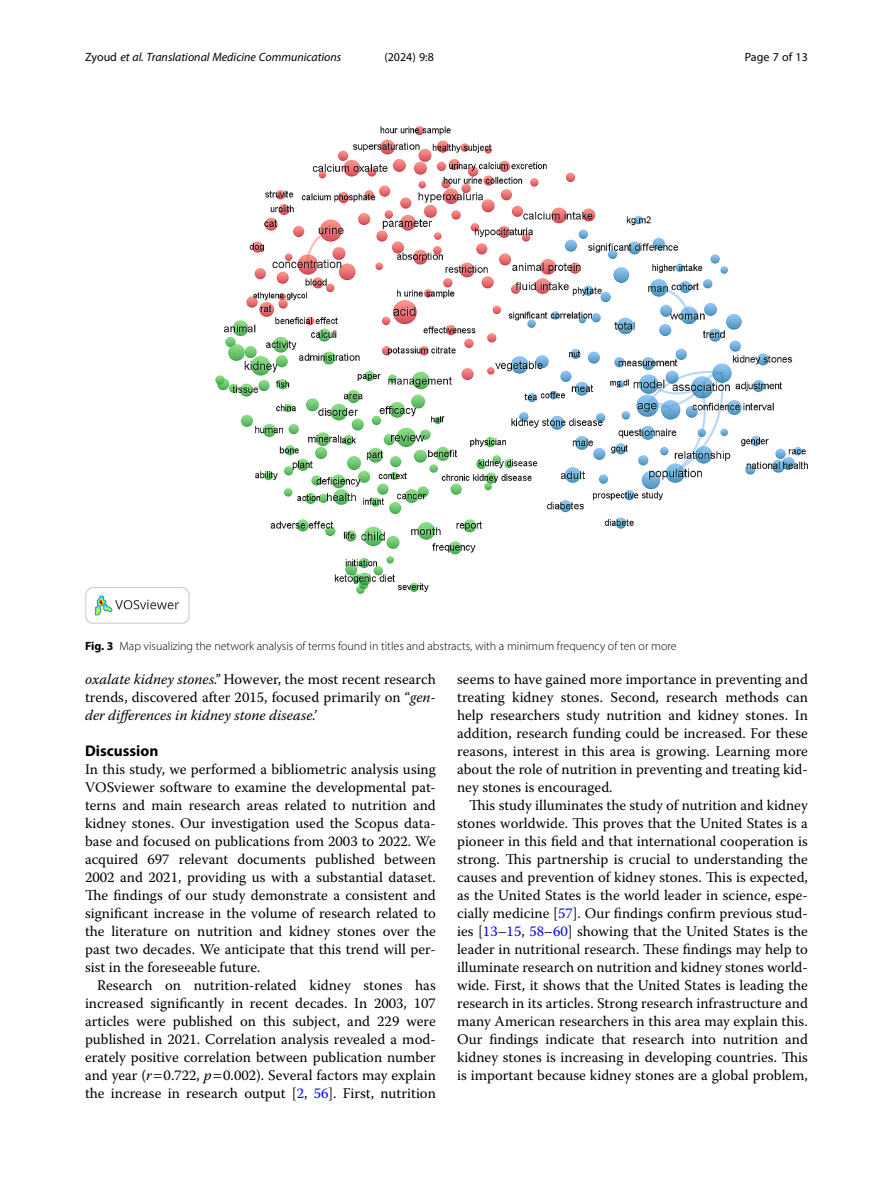
<style>
.page{position:relative;width:893px;height:1191px;background:#fff}
.page>*{position:absolute;margin:0;border:0;box-sizing:border-box;transform-origin:0 0}
.Head_1{font:700 15.45px "Myriad Pro";color:#000}
.Body_Text_Indent{font:14.7px/18px "Warnock Pro";color:#000;text-align:justify}
.Body_Text{font:14.7px/18px "Warnock Pro";color:#000;text-align:justify}
.Figure_Caption{font:300 12px "Myriad Pro";color:#000}
.t1{font:italic 12px "Myriad Pro";color:#000}
.t2{font:12px "Myriad Pro";color:#000}
.s1{font-style:normal}
.s2{font-weight:700}
.s3{font-style:italic}
.s4{color:#00f}
</style>
<div class="page">
<img style="left:85px;top:126px;width:723px;height:497px">
<p class="t1" style="left:85px;top:50px;width:258px"><span class="s1">Zyoud</span> et al. Translational Medicine Communications</p>
<p class="t2" style="left:384px;top:50px;width:51px">(2024) 9:8</p>
<p class="t2" style="left:745px;top:50px;width:65px">Page 7 of 13</p>
<p class="Figure_Caption" style="left:85px;top:639px;width:593px"><span class="s2">Fig. 3</span> Map visualizing the network analysis of terms found in titles and abstracts, with a minimum frequency of ten or more</p>
<p class="Body_Text" style="left:85px;top:670px;width:352px"><span class="s3">oxalate kidney stones.”</span> However, the most recent research trends, discovered after 2015, focused primarily on “<span class="s3">gen&shy;der differences in kidney stone disease.’</span></p>
<p class="Head_1" style="left:85px;top:741px;width:75px">Discussion</p>
<p class="Body_Text" style="left:85px;top:760px;width:352px">In this study, we performed a bibliometric analysis using VOSviewer software to examine the developmental pat&shy;terns and main research areas related to nutrition and kidney stones. Our investigation used the Scopus data&shy;base and focused on publications from 2003 to 2022. We acquired 697 relevant documents published between 2002 and 2021, providing us with a substantial dataset.<br>The findings of our study demonstrate a consistent and significant increase in the volume of research related to the literature on nutrition and kidney stones over the past two decades. We anticipate that this trend will per&shy;sist in the foreseeable future.</p>
<p class="Body_Text_Indent" style="left:85px;top:976px;width:352px;text-indent:12px">Research on nutrition-related kidney stones has increased significantly in recent decades. In 2003, 107 articles were published on this subject, and 229 were published in 2021. Correlation analysis revealed a mod&shy;erately positive correlation between publication number and year (<span class="s3">r</span> 0.722, <span class="s3">p</span> 0.002). Several factors may explain the increase in research output [<span class="s4">2</span>, <span class="s4">56</span>]. First, nutrition</p>
<p class="Body_Text_Indent" style="left:457px;top:670px;width:352px">seems to have gained more importance in preventing and treating kidney stones. Second, research methods can help researchers study nutrition and kidney stones. In addition, research funding could be increased. For these reasons, interest in this area is growing. Learning more about the role of nutrition in preventing and treating kid&shy;ney stones is encouraged.</p>
<p class="Body_Text_Indent" style="left:457px;top:796px;width:352px;text-indent:12px">This study illuminates the study of nutrition and kidney stones worldwide. This proves that the United States is a pioneer in this field and that international cooperation is strong. This partnership is crucial to understanding the causes and prevention of kidney stones. This is expected, as the United States is the world leader in science, espe&shy;cially medicine [<span class="s4">57</span>]. Our findings confirm previous stud&shy;ies [<span class="s4">13</span>–<span class="s4">15</span>, <span class="s4">58</span>–<span class="s4">60</span>] showing that the United States is the leader in nutritional research. These findings may help to illuminate research on nutrition and kidney stones world&shy;wide. First, it shows that the United States is leading the research in its articles. Strong research infrastructure and many American researchers in this area may explain this.<br>Our findings indicate that research into nutrition and kidney stones is increasing in developing countries. This is important because kidney stones are a global problem,</p>
</div>
